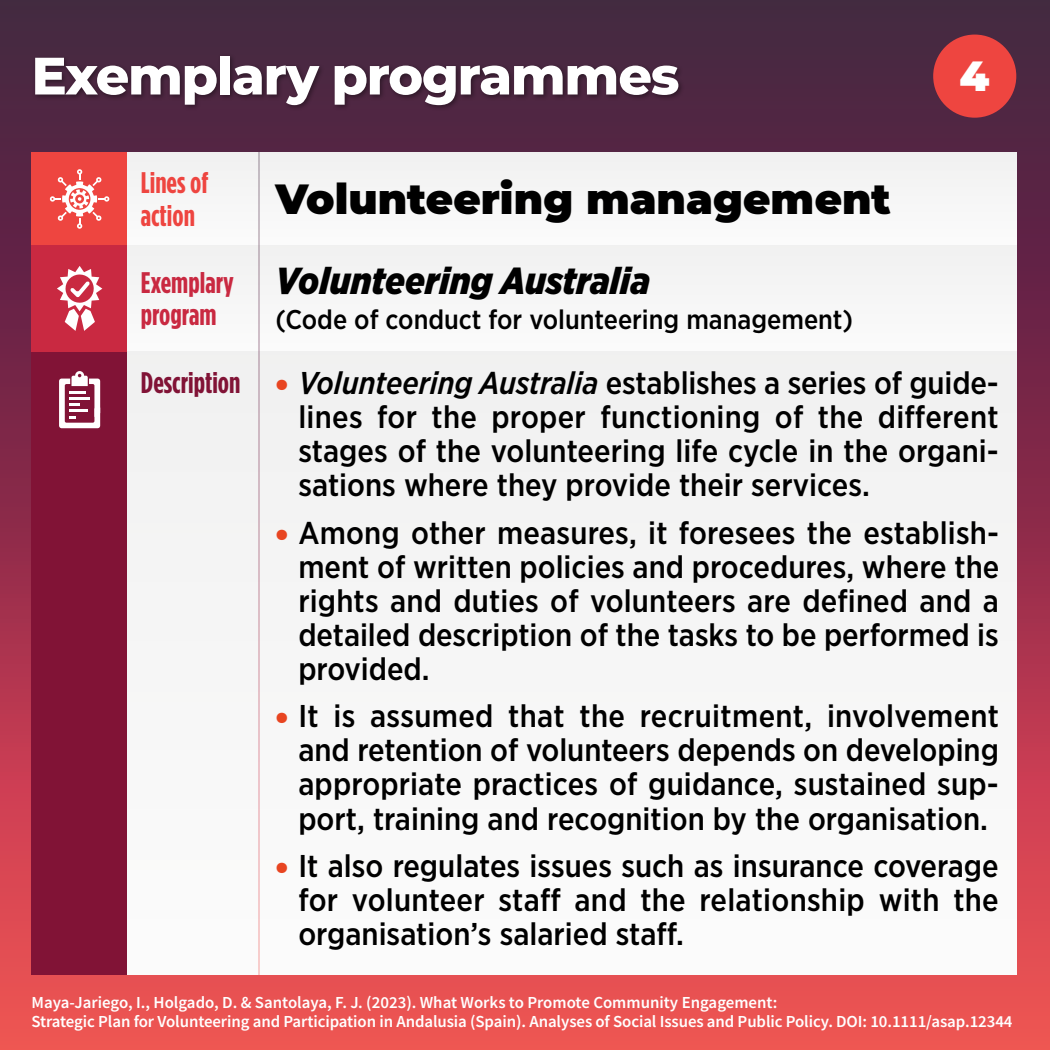
<style>
.page{position:relative;width:1050px;height:1050px;background:#fff}
.page>*{position:absolute;margin:0;border:0;box-sizing:border-box;transform-origin:0 0}
.t1{font:800 52.5px "Montserrat";letter-spacing:-.025em;color:#fff}
.t2{font:900 42px "Montserrat";color:#000}
.t3{font:900 42px "Montserrat";color:#fff}
.t4{font:italic 900 37.62px "Gotham Narrow";color:#000}
.t5{font:500 31.5px/34.1px "Gotham Narrow";color:#000;text-align:justify}
.t6{font:700 29.75px/32.4px "Gotham Condensed";color:#c92941}
.t7{font:700 29.75px/32.4px "Gotham Condensed";color:#ee4540}
.t8{font:700 29.75px "Gotham Condensed";color:#811336}
.t9{font:500 27.12px "Gotham Narrow";color:#000}
.t10{font:600 16.8px/19.2px "Source Sans Pro";letter-spacing:-.005em;color:#fff}
.s1{font-family:"Montserrat";font-weight:900;color:#e84521}
.s2{font-style:italic}
</style>
<div class="page">
<div style="left:0;top:0;width:1050px;height:1050px;background:linear-gradient(to bottom,#3b1f44,#f4505b)"></div>
<div style="left:32px;top:153px;width:96px;height:92px;background:#ee4540"></div>
<div style="left:32px;top:245px;width:96px;height:107px;background:#c92941"></div>
<div style="left:32px;top:352px;width:96px;height:623px;background:#811336"></div>
<div style="left:128px;top:153px;width:130px;height:92px;background:#f6f6f6"></div>
<div style="left:128px;top:245px;width:130px;height:107px;background:#f6f6f6"></div>
<div style="left:128px;top:352px;width:130px;height:623px;background:#f6f6f6"></div>
<div style="left:258px;top:153px;width:758px;height:92px;background:#f6f6f6"></div>
<div style="left:258px;top:245px;width:758px;height:107px;background:#f6f6f6"></div>
<div style="left:258px;top:352px;width:758px;height:623px;background:#f6f6f6"></div>
<div style="left:32px;top:53px;width:653px;height:58px;background:#000;opacity:.4"></div>
<svg style="left:258px;top:152px;width:2px;height:823px;background:#dabfc6"></svg>
<div style="left:933px;top:35px;width:83px;height:83px;background:#ee4540;border-radius:50%"></div>
<svg style="left:57px;top:266px;width:45px;height:65px"></svg>
<svg style="left:50px;top:169px;width:59px;height:60px"></svg>
<svg style="left:59px;top:371px;width:41px;height:57px"></svg>
<h1 class="t1" style="left:32px;top:37px;width:650px">Exemplary programmes</h1>
<h2 class="t3" style="left:959px;top:44px;width:31px">4</h2>
<p class="t7" style="left:141px;top:166px;width:69px">Lines of action</p>
<p class="t6" style="left:141px;top:266px;width:95px">Exemplary program</p>
<p class="t8" style="left:141px;top:365px;width:101px">Description</p>
<h2 class="t2" style="left:276px;top:167px;width:617px">Volunteering management</h2>
<p class="t4" style="left:276px;top:256px;width:376px">Volunteering Australia</p>
<p class="t9" style="left:276px;top:302px;width:579px">(Code of conduct for volunteering management)</p>
<p class="t5" style="left:298px;top:365px;width:702px;text-indent:-23px"><span class="s1">•</span> <span class="s2">Volunteering Australia</span> establishes a series of guide&shy;lines for the proper functioning of the different stages of the volunteering life cycle in the organi&shy;sations where they provide their services.</p>
<p class="t5" style="left:298px;top:515px;width:702px;text-indent:-23px"><span class="s1">•</span> Among other measures, it foresees the establish&shy;ment of written policies and procedures, where the rights and duties of volunteers are defined and a detailed description of the tasks to be performed is provided.</p>
<p class="t5" style="left:298px;top:699px;width:702px;text-indent:-23px"><span class="s1">•</span> It is assumed that the recruitment, involvement and retention of volunteers depends on developing appropriate practices of guidance, sustained sup&shy;port, training and recognition by the organisation.</p>
<p class="t5" style="left:298px;top:848px;width:702px;text-indent:-23px"><span class="s1">•</span> It also regulates issues such as insurance coverage for volunteer staff and the relationship with the organisation’s salaried staff.</p>
<p class="t10" style="left:32px;top:993px;width:983px">Maya-Jariego, I., Holgado, D. &amp; Santolaya, F. J. (2023). What Works to Promote Community Engagement:<br>Strategic Plan for Volunteering and Participation in Andalusia (Spain). Analyses of Social Issues and Public Policy. DOI: 10.1111/asap.12344</p>
</div>
